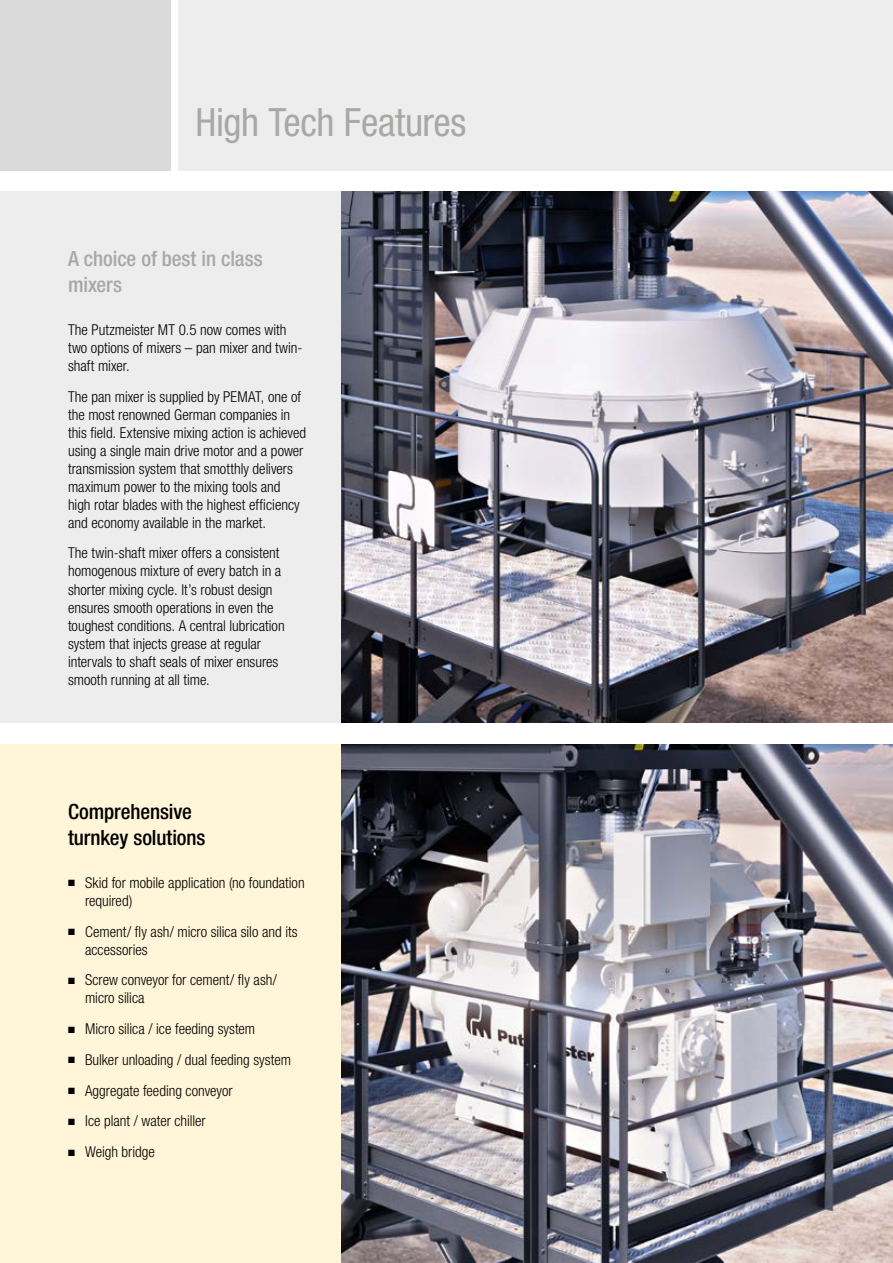
<style>
.page{position:relative;width:893px;height:1263px;background:#fff}
.page>*{position:absolute;margin:0;border:0;box-sizing:border-box;transform-origin:0 0}
.t1{font:condensed 39px "Helvetica Neue LT Pro";letter-spacing:-.01em;color:#a8a8a7}
.t2{font:500 condensed 21px/26.2px "Helvetica Neue LT Pro";letter-spacing:-.005em;color:#000}
.t3{font:500 condensed 21px/26.2px "Helvetica Neue LT Pro";letter-spacing:-.005em;color:#a8a8a7}
.t4{font:300 condensed 15px/18px "Helvetica Neue LT Pro";color:#000}
</style>
<div class="page">
<div style="left:179px;top:0;width:714px;height:170px;background:#ededed"></div>
<div style="left:0;top:0;width:170px;height:170px;background:#dadada"></div>
<img style="left:340px;top:191px;width:553px;height:532px">
<img style="left:340px;top:744px;width:553px;height:519px">
<div style="left:0;top:191px;width:340px;height:532px;background:#ededed"></div>
<div style="left:0;top:744px;width:340px;height:519px;background:#fff5d8"></div>
<h1 class="t1" style="left:196px;top:100px;width:272px">High Tech Features</h1>
<h2 class="t3" style="left:68px;top:245px;width:196px">A choice of best in class mixers</h2>
<p class="t4" style="left:68px;top:321px;width:236px">The Putzmeister MT 0.5 now comes with two options of mixers – pan mixer and twin&shy;shaft mixer.</p>
<p class="t4" style="left:68px;top:387px;width:240px">The pan mixer is supplied by PEMAT, one of the most renowned German companies in this field. Extensive mixing action is achieved using a single main drive motor and a power transmission system that smotthly delivers maximum power to the mixing tools and high rotar blades with the highest efficiency and economy available in the market.</p>
<p class="t4" style="left:68px;top:544px;width:218px">The twin-shaft mixer offers a consistent homogenous mixture of every batch in a shorter mixing cycle. It’s robust design ensures smooth operations in even the toughest conditions. A central lubrication system that injects grease at regular intervals to shaft seals of mixer ensures smooth running at all time.</p>
<h2 class="t2" style="left:68px;top:798px;width:139px">Comprehensive turnkey solutions</h2>
<p class="t4" style="left:85px;top:873px;width:221px;text-indent:-17px">■ Skid for mobile application (no foundation required)</p>
<p class="t4" style="left:85px;top:922px;width:214px;text-indent:-17px">■ Cement/ fly ash/ micro silica silo and its accessories</p>
<p class="t4" style="left:85px;top:971px;width:194px;text-indent:-17px">■ Screw conveyor for cement/ fly ash/ micro silica</p>
<p class="t4" style="left:68px;top:1020px;width:189px">■ Micro silica / ice feeding system</p>
<p class="t4" style="left:68px;top:1050px;width:224px">■ Bulker unloading / dual feeding system</p>
<p class="t4" style="left:68px;top:1081px;width:166px">■ Aggregate feeding conveyor</p>
<p class="t4" style="left:68px;top:1112px;width:139px">■ Ice plant / water chiller</p>
<p class="t4" style="left:68px;top:1143px;width:88px">■ Weigh bridge</p>
</div>
